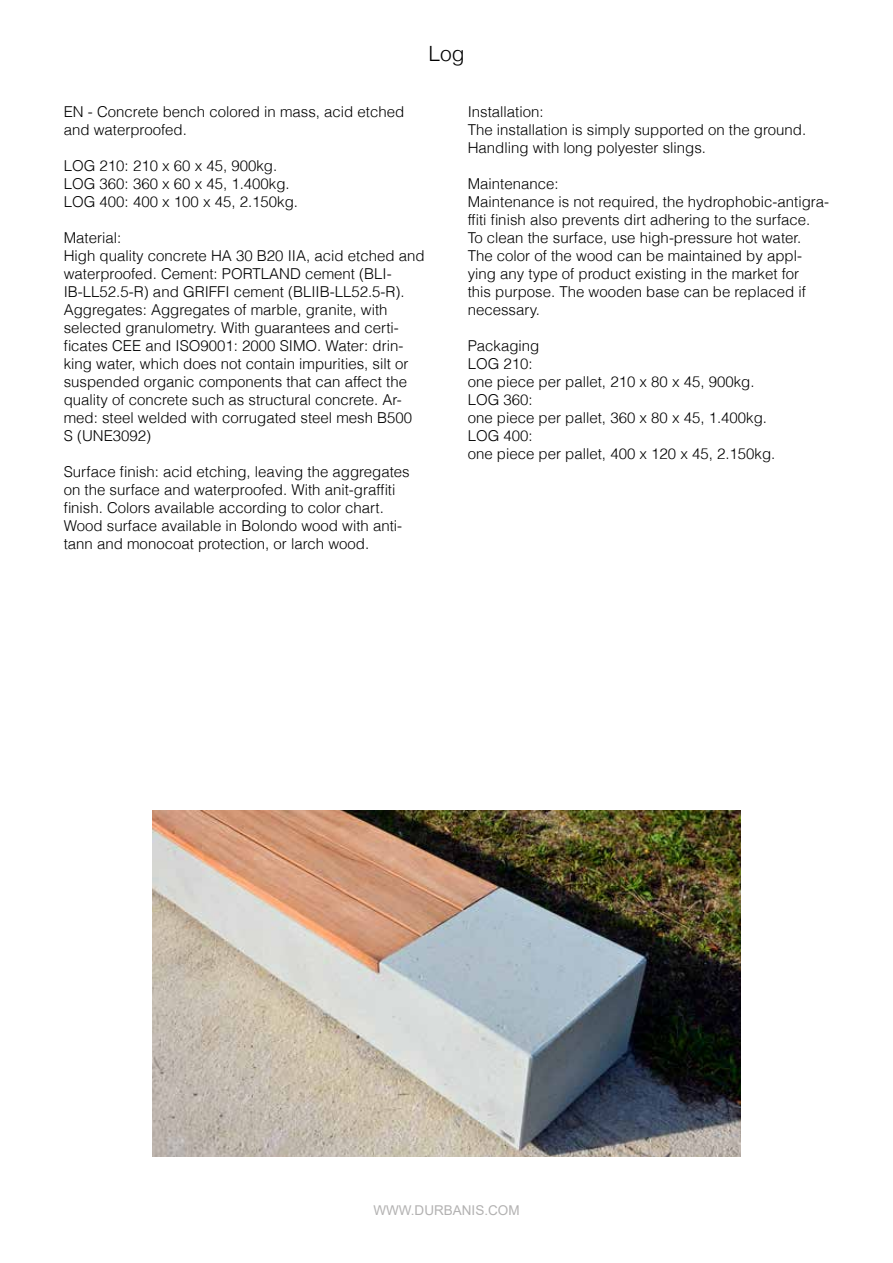
<style>
.page{position:relative;width:893px;height:1263px;background:#fff}
.page>*{position:absolute;margin:0;border:0;box-sizing:border-box;transform-origin:0 0}
.t1{font:300 21px "Helvetica";color:#000}
.t2{font:300 15px/18px "Helvetica";color:#000}
.t3{font:13.5px "Arial";color:#b3b2b2}
</style>
<div class="page">
<img style="left:152px;top:810px;width:589px;height:347px">
<h1 class="t1" style="left:428px;top:36px;width:38px">Log</h1>
<p class="t2" style="left:64px;top:102px;width:342px">EN - Concrete bench colored in mass, acid etched and waterproofed.</p>
<p class="t2" style="left:64px;top:156px;width:236px">LOG 210: 210 x 60 x 45, 900kg.<br>LOG 360: 360 x 60 x 45, 1.400kg.<br>LOG 400: 400 x 100 x 45, 2.150kg.</p>
<p class="t2" style="left:64px;top:228px;width:362px">Material:<br>High quality concrete HA 30 B20 IIA, acid etched and waterproofed. Cement: PORTLAND cement (BLI-IB-LL52.5-R) and GRIFFI cement (BLIIB-LL52.5-R).<br>Aggregates: Aggregates of marble, granite, with selected granulometry. With guarantees and certi&shy;ficates CEE and ISO9001: 2000 SIMO. Water: drin&shy;king water, which does not contain impurities, silt or suspended organic components that can affect the quality of concrete such as structural concrete. Ar&shy;med: steel welded with corrugated steel mesh B500<br>S (UNE3092)</p>
<p class="t2" style="left:64px;top:462px;width:347px">Surface finish: acid etching, leaving the aggregates on the surface and waterproofed. With anit-graffiti finish. Colors available according to color chart.<br>Wood surface available in Bolondo wood with anti&shy;tann and monocoat protection, or larch wood.</p>
<p class="t2" style="left:468px;top:102px;width:340px">Installation:<br>The installation is simply supported on the ground.<br>Handling with long polyester slings.</p>
<p class="t2" style="left:468px;top:174px;width:363px">Maintenance:<br>Maintenance is not required, the hydrophobic-antigra&shy;ffiti finish also prevents dirt adhering to the surface.<br>To clean the surface, use high-pressure hot water.<br>The color of the wood can be maintained by appl&shy;ying any type of product existing in the market for<br>this purpose. The wooden base can be replaced if necessary.</p>
<p class="t2" style="left:468px;top:336px;width:309px">Packaging<br>LOG 210:<br>one piece per pallet, 210 x 80 x 45, 900kg.<br>LOG 360:<br>one piece per pallet, 360 x 80 x 45, 1.400kg.<br>LOG 400:<br>one piece per pallet, 400 x 120 x 45, 2.150kg.</p>
<p class="t3" style="left:373px;top:1201px;width:148px">WWW.DURBANIS.COM</p>
</div>
